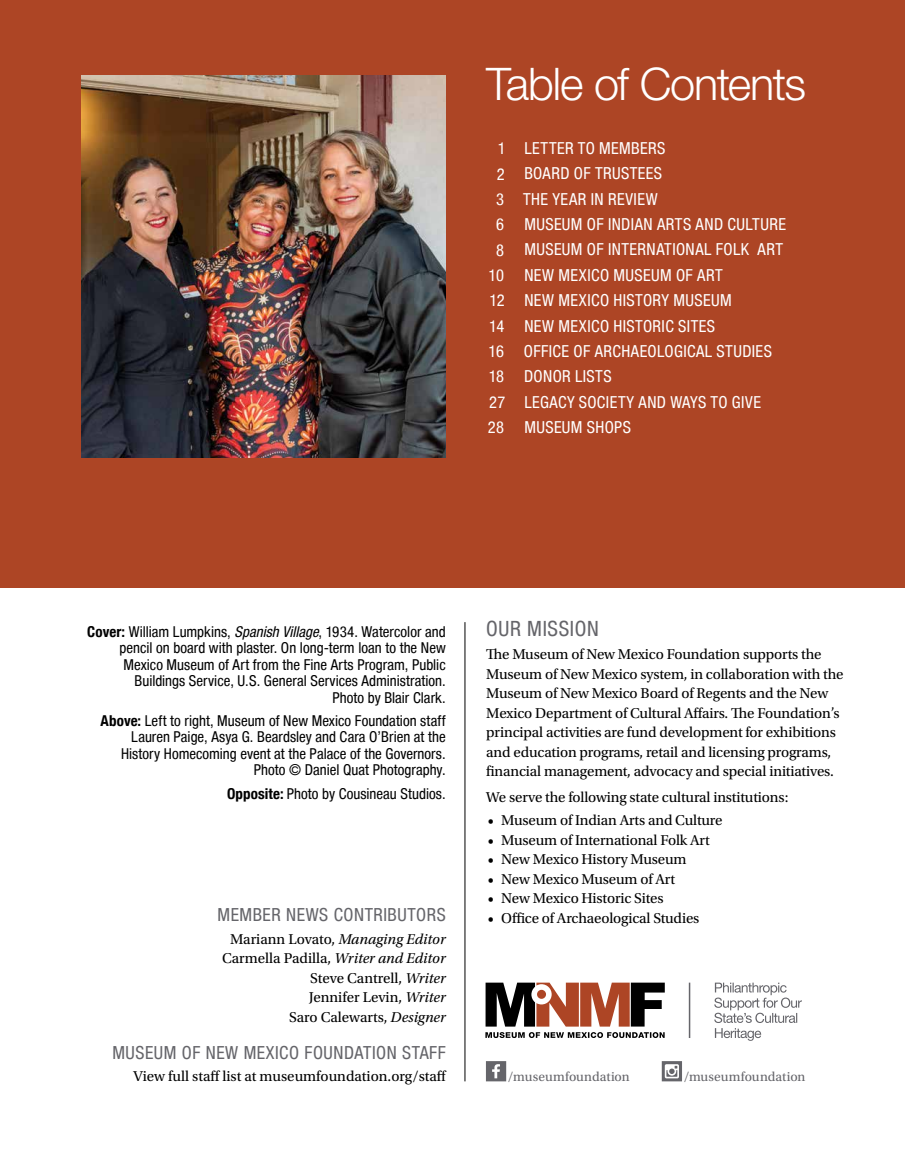
<style>
.page{position:relative;width:905px;height:1175px;background:#fff}
.page>*{position:absolute;margin:0;border:0;box-sizing:border-box;transform-origin:0 0}
.t1{font:300 45px "Helvetica Neue LT Std";letter-spacing:-.03em;color:#fff}
.t2{font:condensed 21px "Helvetica Neue Condensed";letter-spacing:.03em;color:#65656a}
.t3{font:condensed 18px "Helvetica Neue Condensed";letter-spacing:.03em;color:#65656a}
.t4{font:condensed 16.5px/25.3px "Helvetica Neue Condensed";letter-spacing:.025em;color:#fff}
.t5{font:condensed 16.5px/25.3px "Helvetica Neue Condensed";letter-spacing:-.03em;color:#fff;text-align:center}
.t6{font:15px/19.5px "Utopia Std";letter-spacing:-.01em;color:#000}
.t7{font:condensed 15px/16.5px "Helvetica Neue Condensed";letter-spacing:.005em;color:#000;text-align:right}
.t8{font:13.5px "Utopia Std";color:#65656a}
.s1{font-family:"Helvetica Neue";font-weight:700}
.s2{font-family:"Helvetica Neue LT Pro";font-style:italic}
.s3{font-style:italic}
</style>
<div class="page">
<div style="left:0;top:0;width:904px;height:588px;background:#ad4525"></div>
<img style="left:81px;top:75px;width:365px;height:382px">
<svg style="left:485px;top:982px;width:179px;height:44px"></svg>
<svg style="left:485px;top:1032px;width:179px;height:6px"></svg>
<svg style="left:714px;top:982px;width:87px;height:58px"></svg>
<hr style="left:688px;top:982px;width:2px;height:56px;background:#65656a">
<hr style="left:464px;top:622px;width:1px;height:459px;background:#000">
<svg style="left:486px;top:1061px;width:20px;height:20px"></svg>
<svg style="left:661px;top:1061px;width:21px;height:20px"></svg>
<h1 class="t1" style="left:486px;top:56px;width:321px">Table of Contents</h1>
<p class="t5" style="left:488px;top:136px;width:19px">1<br>2<br>3<br>6<br>8<br>10<br>12<br>14<br>16<br>18<br>27<br>28</p>
<p class="t4" style="left:523px;top:135px;width:264px">LETTER TO MEMBERS<br>BOARD OF TRUSTEES<br>THE YEAR IN REVIEW<br>MUSEUM OF INDIAN ARTS AND CULTURE<br>MUSEUM OF INTERNATIONAL FOLK ART<br>NEW MEXICO MUSEUM OF ART<br>NEW MEXICO HISTORY MUSEUM<br>NEW MEXICO HISTORIC SITES<br>OFFICE OF ARCHAEOLOGICAL STUDIES<br>DONOR LISTS<br>LEGACY SOCIETY AND WAYS TO GIVE<br>MUSEUM SHOPS</p>
<p class="t7" style="left:87px;top:623px;width:360px"><span class="s1">Cover:</span> William Lumpkins, <span class="s2">Spanish Village</span>, 1934. Watercolor and pencil on board with plaster. On long-term loan to the New Mexico Museum of Art from the Fine Arts Program, Public Buildings Service, U.S. General Services Administration.<br>Photo by Blair Clark.</p>
<p class="t7" style="left:101px;top:712px;width:346px"><span class="s1">Above:</span> Left to right, Museum of New Mexico Foundation staff Lauren Paige, Asya G. Beardsley and Cara O’Brien at the History Homecoming event at the Palace of the Governors.<br>Photo © Daniel Quat Photography.</p>
<p class="t7" style="left:227px;top:785px;width:220px"><span class="s1">Opposite:</span> Photo by Cousineau Studios.</p>
<h2 class="t2" style="left:486px;top:616px;width:114px">OUR MISSION</h2>
<p class="t6" style="left:486px;top:644px;width:359px">The Museum of New Mexico Foundation supports the Museum of New Mexico system, in collaboration with the Museum of New Mexico Board of Regents and the New Mexico Department of Cultural Affairs. The Foundation’s principal activities are fund development for exhibitions and education programs, retail and licensing programs, financial management, advocacy and special initiatives.</p>
<p class="t6" style="left:486px;top:788px;width:304px">We serve the following state cultural institutions:</p>
<p class="t6" style="left:488px;top:810px;width:236px">• Museum of Indian Arts and Culture</p>
<p class="t6" style="left:488px;top:830px;width:223px">• Museum of International Folk Art</p>
<p class="t6" style="left:488px;top:849px;width:200px">• New Mexico History Museum</p>
<p class="t6" style="left:488px;top:869px;width:189px">• New Mexico Museum of Art</p>
<p class="t6" style="left:488px;top:888px;width:177px">• New Mexico Historic Sites</p>
<p class="t3" style="left:217px;top:904px;width:230px">MEMBER NEWS CONTRIBUTORS</p>
<p class="t6" style="left:488px;top:908px;width:213px">• Office of Archaeological Studies</p>
<p class="t6" style="left:222px;top:929px;width:225px;text-align:right">Mariann Lovato, <span class="s3">Managing Editor<br></span>Carmella Padilla, <span class="s3">Writer and Editor<br></span>Steve Cantrell, <span class="s3">Writer<br></span>Jennifer Levin, <span class="s3">Writer<br></span>Saro Calewarts, <span class="s3">Designer</span></p>
<p class="t3" style="left:112px;top:1041px;width:335px">MUSEUM OF NEW MEXICO FOUNDATION STAFF</p>
<p class="t6" style="left:133px;top:1067px;width:315px">View full staff list at museumfoundation.org/staff</p>
<p class="t8" style="left:508px;top:1069px;width:123px">/museumfoundation</p>
<p class="t8" style="left:683px;top:1069px;width:123px">/museumfoundation</p>
</div>
